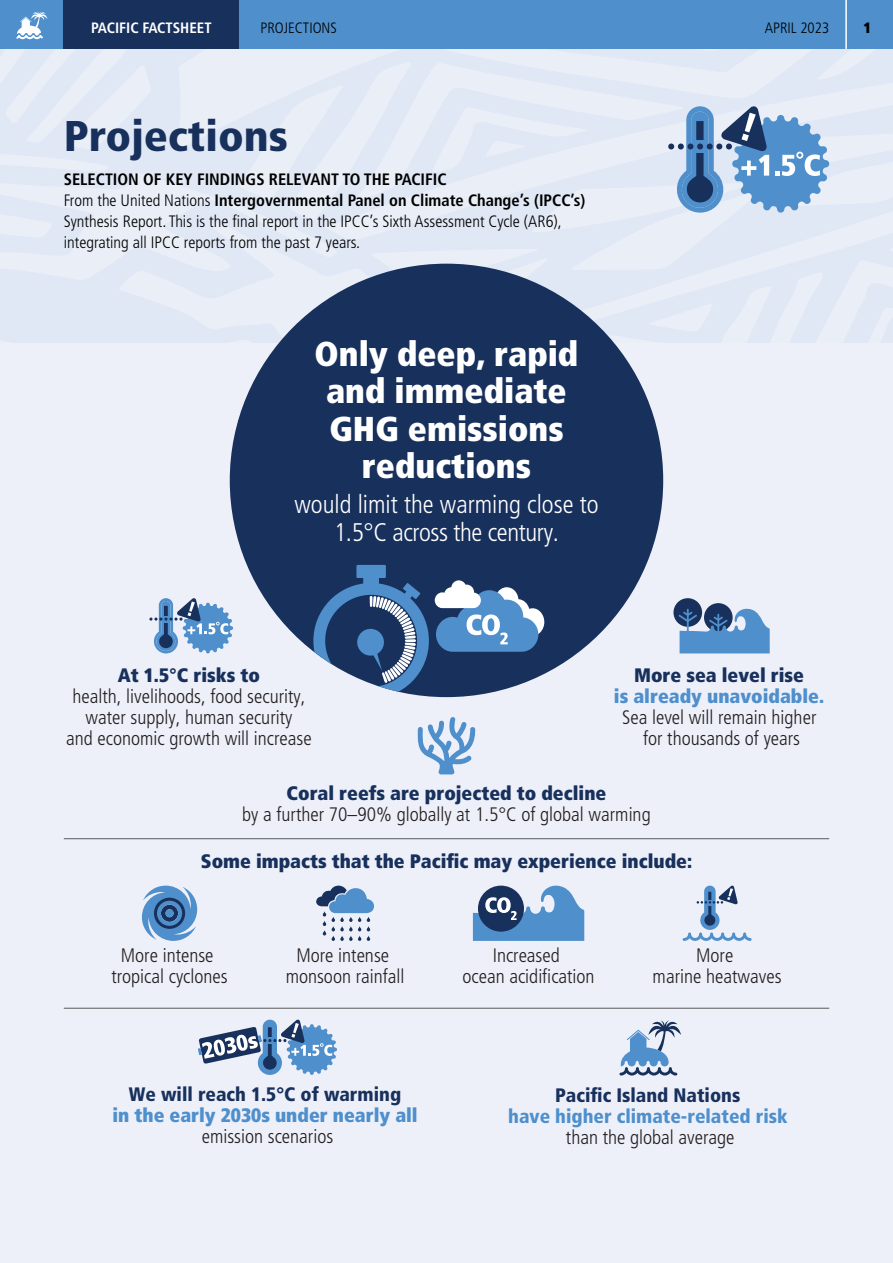
<style>
.page{position:relative;width:893px;height:1263px;background:#fff}
.page>*{position:absolute;margin:0;border:0;box-sizing:border-box;transform-origin:0 0}
.title__H1{font:900 condensed 42.9px "Frutiger LT Pro";color:#18305c;scale:1.05 1}
.t1{font:900 condensed 34.5px/37.5px "Frutiger LT Pro";color:#fff;text-align:center}
.t2{font:300 condensed 25.5px/28.5px "Frutiger LT Pro";color:#fff;text-align:center}
.t3{font:300 condensed 19.5px/21px "Frutiger LT Pro";color:#231f20;text-align:center}
.t4{font:900 condensed 19.5px/21px "Frutiger LT Pro";color:#4e8fcc;text-align:center}
.t5{font:900 condensed 19.5px/21px "Frutiger LT Pro";color:#4e8fcc;text-align:center}
.t6{font:900 condensed 19.5px "Frutiger LT Pro";color:#18305c}
.title_intro{font:300 condensed 16.5px/21px "Frutiger LT Pro";color:#000}
.t7{font:300 condensed 15px "Frutiger LT Pro";color:#000}
.t8{font:700 condensed 15px "Frutiger LT Pro";color:#fff}
.t9{font:900 condensed 15px "Frutiger LT Pro";color:#000}
.s1{font-weight:700}
.s2{font-weight:900;color:#18305c}
.s3{font-weight:900;color:#4e8fcc}
.s4{color:#18305c}
.s5{font-weight:300;color:#231f20}
</style>
<div class="page">
<div style="left:0;top:342px;width:893px;height:921px;background:#edf0f9"></div>
<hr style="left:64px;top:838px;width:765px;height:1px;background:#58595b">
<hr style="left:64px;top:1008px;width:765px;height:1px;background:#58595b">
<svg style="left:149px;top:598px;width:84px;height:56px"></svg>
<svg style="left:417px;top:717px;width:59px;height:57px"></svg>
<svg style="left:704px;top:603px;width:29px;height:29px"></svg>
<div style="left:673px;top:598px;width:29px;height:29px;background:#18305c;border-radius:50%"></div>
<svg style="left:678px;top:607px;width:92px;height:46px"></svg>
<svg style="left:198px;top:1019px;width:139px;height:56px"></svg>
<svg style="left:316px;top:886px;width:58px;height:55px"></svg>
<svg style="left:683px;top:885px;width:69px;height:56px"></svg>
<svg style="left:142px;top:886px;width:55px;height:55px"></svg>
<svg style="left:473px;top:885px;width:111px;height:56px"></svg>
<div style="left:230px;top:264px;width:433px;height:433px;background:#18305c;border-radius:50%"></div>
<svg style="left:435px;top:580px;width:110px;height:72px"></svg>
<svg style="left:313px;top:565px;width:116px;height:132px"></svg>
<svg style="left:619px;top:1020px;width:62px;height:55px"></svg>
<svg style="left:0;top:49px;width:893px;height:293px;background:#cfd9e8"></svg>
<div style="left:0;top:0;width:893px;height:49px;background:#4e8fcc"></div>
<hr style="left:845px;top:0;width:2px;height:49px;background:#fff">
<div style="left:64px;top:0;width:175px;height:49px;background:#18305c"></div>
<svg style="left:16px;top:11px;width:31px;height:28px"></svg>
<p class="t8" style="left:91px;top:18px;width:122px">PACIFIC FACTSHEET</p>
<p class="t7" style="left:260px;top:19px;width:69px">Projections</p>
<p class="t7" style="left:765px;top:19px;width:66px">APRIL 2023</p>
<p class="t9" style="left:864px;top:18px;width:9px">1</p>
<h1 class="title__H1" style="left:64px;top:110px;width:215px">Projections</h1>
<p class="title_intro" style="left:64px;top:169px;width:523px"><span class="s1">SELECTION OF KEY FINDINGS RELEVANT TO THE PACIFIC<br></span>From the United Nations <span class="s1">Intergovernmental Panel on Climate Change’s (IPCC’s)<br></span>Synthesis Report. This is the final report in the IPCC’s Sixth Assessment Cycle (AR6), integrating all IPCC reports from the past 7 years.</p>
<p class="t1" style="left:315px;top:335px;width:265px">Only deep, rapid and immediate<br>GHG emissions reductions</p>
<p class="t2" style="left:294px;top:490px;width:306px">would limit the warming close to<br>1.5°C across the century.</p>
<p class="t3" style="left:66px;top:664px;width:247px"><span class="s2">At 1.5°C risks to<br></span>health, livelihoods, food security, water supply, human security<br>and economic growth will increase</p>
<p class="t3" style="left:614px;top:664px;width:212px"><span class="s2">More sea level rise<br></span><span class="s3">is already unavoidable.<br></span>Sea level will remain higher for thousands of years</p>
<p class="t3" style="left:242px;top:783px;width:410px"><span class="s2">Coral reefs are projected to decline<br></span>by a further 70–90% globally at 1.5°C of global warming</p>
<p class="t6" style="left:201px;top:849px;width:493px">Some impacts that the Pacific may experience include:</p>
<p class="t3" style="left:111px;top:944px;width:118px">More intense tropical cyclones</p>
<p class="t3" style="left:462px;top:944px;width:134px">Increased<br>ocean acidification</p>
<p class="t3" style="left:286px;top:944px;width:120px">More intense monsoon rainfall</p>
<p class="t3" style="left:653px;top:944px;width:130px">More<br>marine heatwaves</p>
<p class="t4" style="left:113px;top:1083px;width:307px"><span class="s4">We will reach 1.5°C of warming<br></span>in the early 2030s under nearly all <span class="s5">emission scenarios</span></p>
<p class="t5" style="left:508px;top:1085px;width:281px"><span class="s4">Pacific Island Nations<br></span>have higher climate-related risk <span class="s5">than the global average</span></p>
</div>
